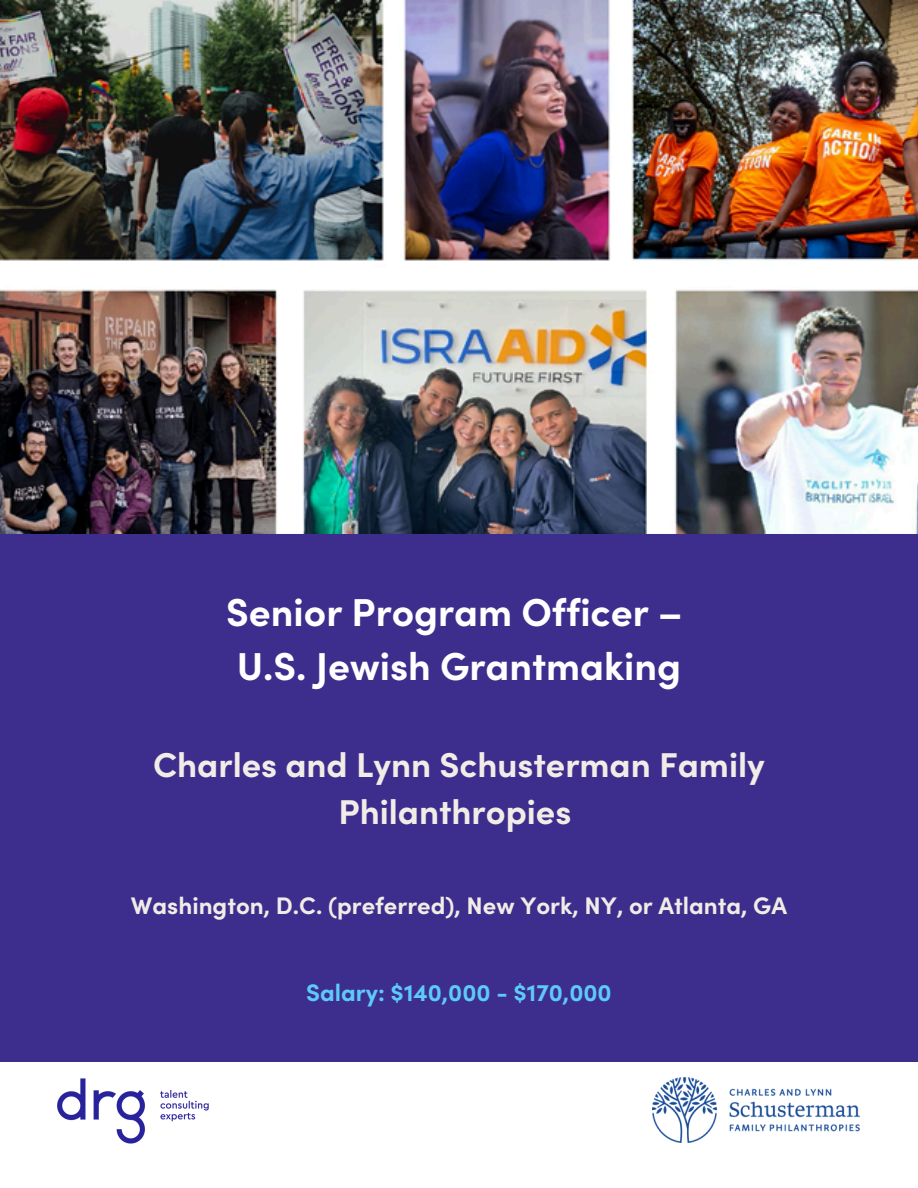
<style>
.page{position:relative;width:918px;height:1188px;background:#fff}
.page>*{position:absolute;margin:0;border:0;box-sizing:border-box;transform-origin:0 0}
.t1{font:700 39px/54px "Sofia Pro";color:#fff}
.t2{font:700 34.5px/47.2px "Sofia Pro";color:#f2ece7;text-align:center}
.t3{font:700 24px "Sofia Pro";color:#f2ece7}
.t4{font:700 24px "Sofia Pro";color:#5dcafa}
</style>
<div class="page">
<div style="left:0;top:533px;width:918px;height:529px;background:#3d2e8e"></div>
<img style="left:57px;top:1078px;width:152px;height:66px">
<img style="left:653px;top:1077px;width:207px;height:66px">
<img style="left:0;top:0;width:918px;height:533px">
<p class="t1" style="left:226px;top:584px;width:458px">Senior Program Officer –<br>U.S. Jewish Grantmaking</p>
<h1 class="t2" style="left:153px;top:741px;width:613px">Charles and Lynn Schusterman Family<br>Philanthropies</h1>
<h2 class="t3" style="left:131px;top:890px;width:658px">Washington, D.C. (preferred), New York, NY, or Atlanta, GA</h2>
<p class="t4" style="left:306px;top:977px;width:307px">Salary: $140,000 - $170,000</p>
</div>
